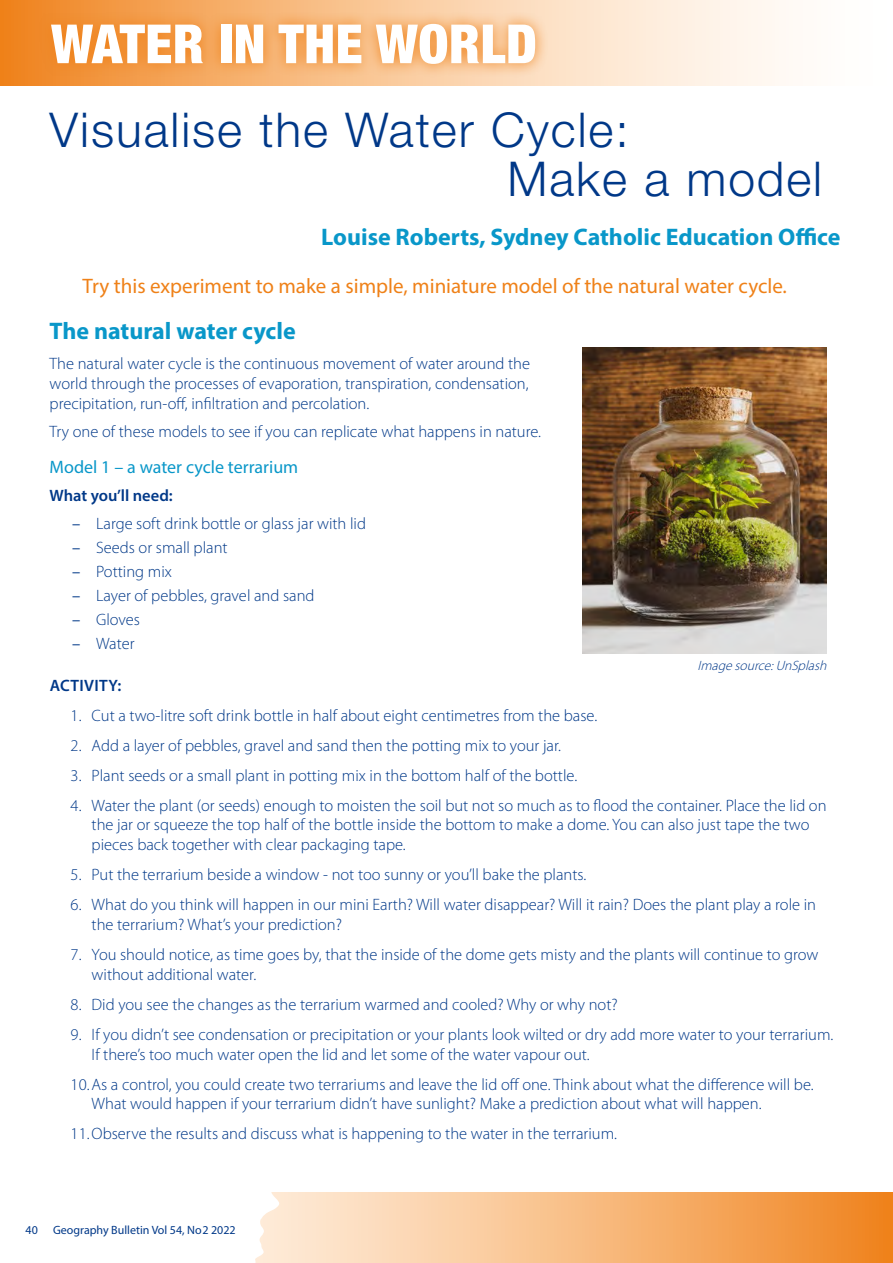
<style>
.page{position:relative;width:893px;height:1263px;background:#fff}
.page>*{position:absolute;margin:0;border:0;box-sizing:border-box;transform-origin:0 0}
.t1{font:900 condensed 54px "Helvetica Neue LT";letter-spacing:.01em;color:#fff}
.t2{font:300 48px/49.5px "Helvetica Neue LT";letter-spacing:.04em;color:#003888}
.t3{font:700 24px "Myriad Pro";color:#0997c9}
.t4{font:21px "Myriad Pro";color:#ef8118}
.t5{font:18px "Myriad Pro";color:#0997c9}
.t6{font:300 16.5px/19.8px "Myriad Pro";color:#003888}
.t7{font:600 16.5px "Myriad Pro";color:#003888}
.t8{font:600 16.5px "Myriad Pro";letter-spacing:.02em;color:#003888}
.t9{font:italic 300 13.5px "Myriad Pro";color:#003888}
.t10{font:12px "Myriad Pro";color:#003888}
.s1{font-weight:400}
</style>
<div class="page">
<svg style="left:281px;top:1192px;width:612px;height:71px;background:#f7b97e"></svg>
<svg style="left:0;top:85px;width:281px;height:1178px"></svg>
<svg style="left:0;top:0;width:786px;height:85px;background:#fad4b0"></svg>
<div style="left:38px;top:11px;width:511px;height:67px;background:#ef8118;opacity:.92"></div>
<img style="left:583px;top:348px;width:243px;height:306px">
<h1 class="t1" style="left:51px;top:11px;width:487px">WATER IN THE WORLD</h1>
<h2 class="t2" style="left:508px;top:104px;width:316px;text-indent:-458px">Visualise the Water Cycle:<br>Make a model</h2>
<h3 class="t3" style="left:321px;top:221px;width:521px">Louise Roberts, Sydney Catholic Education Office</h3>
<p class="t4" style="left:83px;top:273px;width:706px">Try this experiment to make a simple, miniature model of the natural water cycle.</p>
<h3 class="t3" style="left:50px;top:315px;width:248px">The natural water cycle</h3>
<p class="t6" style="left:50px;top:354px;width:482px;text-align:justify">The natural water cycle is the continuous movement of water around the world through the processes of evaporation, transpiration, condensation, precipitation, run-off, infiltration and percolation.</p>
<p class="t6" style="left:50px;top:422px;width:493px">Try one of these models to see if you can replicate what happens in nature.</p>
<p class="t5" style="left:50px;top:455px;width:250px">Model 1 – a water cycle terrarium</p>
<p class="t7" style="left:50px;top:485px;width:125px">What you’ll need:</p>
<p class="t6" style="left:72px;top:514px;width:295px"><span class="s1">–</span> Large soft drink bottle or glass jar with lid</p>
<p class="t6" style="left:72px;top:538px;width:157px"><span class="s1">–</span> Seeds or small plant</p>
<p class="t6" style="left:72px;top:562px;width:101px"><span class="s1">–</span> Potting mix</p>
<p class="t6" style="left:72px;top:586px;width:244px"><span class="s1">–</span> Layer of pebbles, gravel and sand</p>
<p class="t6" style="left:72px;top:610px;width:69px"><span class="s1">–</span> Gloves</p>
<p class="t6" style="left:72px;top:634px;width:64px"><span class="s1">–</span> Water</p>
<p class="t8" style="left:50px;top:674px;width:73px">ACTIVITY:</p>
<p class="t6" style="left:71px;top:705px;width:528px">1. Cut a two-litre soft drink bottle in half about eight centimetres from the base.</p>
<p class="t6" style="left:71px;top:735px;width:492px">2. Add a layer of pebbles, gravel and sand then the potting mix to your jar.</p>
<p class="t6" style="left:71px;top:765px;width:508px">3. Plant seeds or a small plant in potting mix in the bottom half of the bottle.</p>
<p class="t6" style="left:92px;top:795px;width:736px;text-indent:-21px">4. Water the plant (or seeds) enough to moisten the soil but not so much as to flood the container. Place the lid on the jar or squeeze the top half of the bottle inside the bottom to make a dome. You can also just tape the two pieces back together with clear packaging tape.</p>
<p class="t6" style="left:71px;top:865px;width:517px">5. Put the terrarium beside a window - not too sunny or you’ll bake the plants.</p>
<p class="t6" style="left:92px;top:895px;width:726px;text-indent:-21px">6. What do you think will happen in our mini Earth? Will water disappear? Will it rain? Does the plant play a role in the terrarium? What’s your prediction?</p>
<p class="t6" style="left:92px;top:945px;width:728px;text-indent:-21px">7. You should notice, as time goes by, that the inside of the dome gets misty and the plants will continue to grow without additional water.</p>
<p class="t6" style="left:71px;top:995px;width:549px">8. Did you see the changes as the terrarium warmed and cooled? Why or why not?</p>
<p class="t6" style="left:92px;top:1025px;width:743px;text-indent:-21px">9. If you didn’t see condensation or precipitation or your plants look wilted or dry add more water to your terrarium.<br>If there’s too much water open the lid and let some of the water vapour out.</p>
<p class="t6" style="left:92px;top:1074px;width:724px;text-indent:-21px">10.As a control, you could create two terrariums and leave the lid off one. Think about what the difference will be.<br>What would happen if your terrarium didn’t have sunlight? Make a prediction about what will happen.</p>
<p class="t6" style="left:71px;top:1124px;width:548px">11.Observe the results and discuss what is happening to the water in the terrarium.</p>
<p class="t9" style="left:697px;top:658px;width:134px">Imagesource:UnSplash</p>
<p class="t10" style="left:26px;top:1223px;width:14px">40</p>
<p class="t10" style="left:53px;top:1223px;width:184px">Geography Bulletin Vol 54, No 2 2022</p>
</div>
